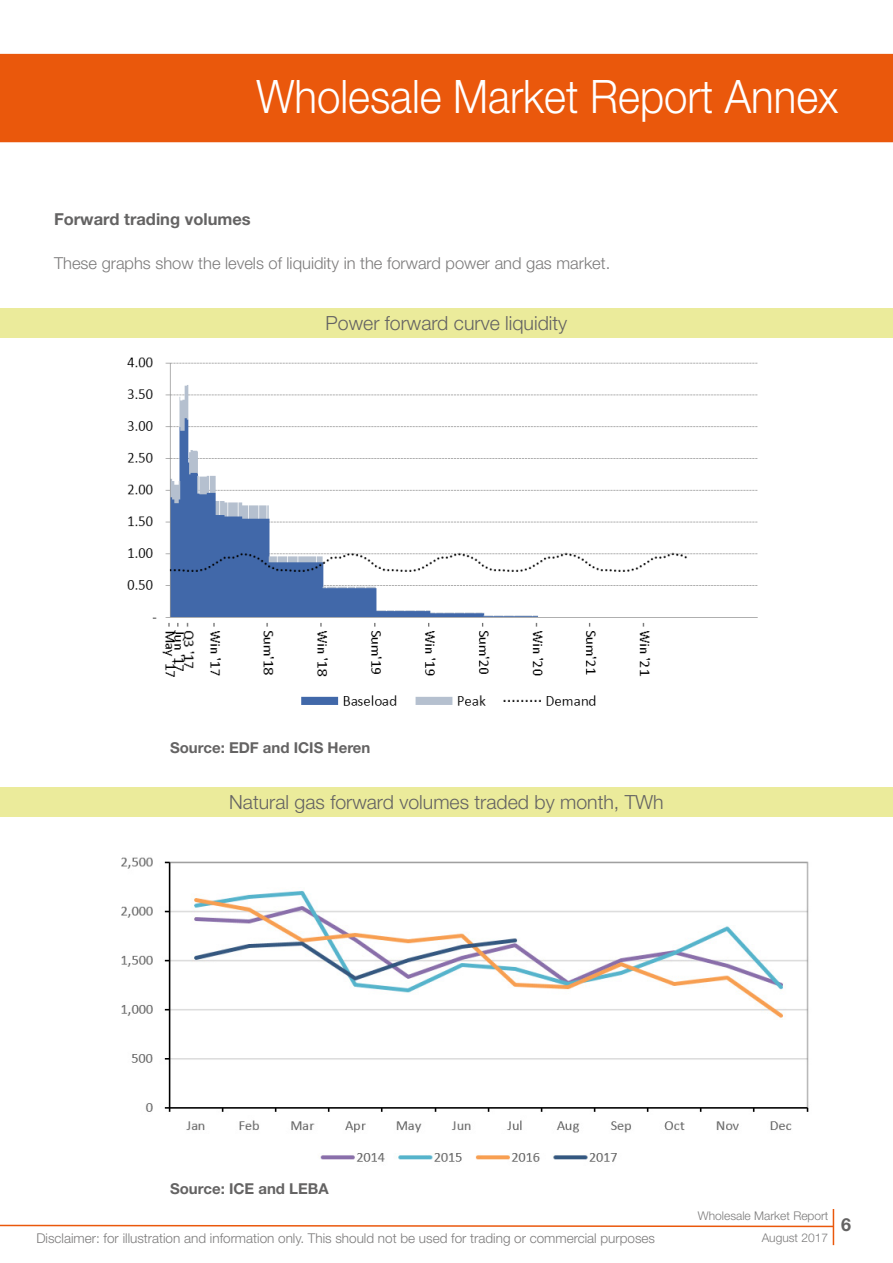
<style>
.page{position:relative;width:893px;height:1263px;background:#fff}
.page>*{position:absolute;margin:0;border:0;box-sizing:border-box;transform-origin:0 0}
.t1{font:300 46.2px "Helvetica Neue LT Std";color:#fff;scale:.91 1}
.t2{font:300 19.5px "Helvetica Neue LT Std";color:#646363}
.t3{font:700 18px "Helvetica Neue LT Std";color:#646363}
.t4{font:300 16.5px "Helvetica Neue LT Std";color:#7c7b7b}
.t5{font:700 16.5px "Helvetica Neue LT Std";color:#646363}
.t6{font:700 15px "Helvetica Neue LT Std";color:#646363}
.t7{font:300 13.5px "Helvetica Neue LT Std";color:#7c7b7b}
.t8{font:300 12px/22px "Helvetica Neue LT Std";color:#7c7b7b;text-align:right}
</style>
<div class="page">
<div style="left:0;top:308px;width:893px;height:29px;background:#ebeb9b"></div>
<img style="left:127px;top:357px;width:631px;height:349px">
<div style="left:0;top:788px;width:893px;height:29px;background:#ebeb9b"></div>
<img style="left:121px;top:857px;width:688px;height:305px">
<svg style="left:0;top:1224px;width:835px;height:4px"></svg>
<hr style="left:833px;top:1209px;width:1px;height:36px;background:#ea580c">
<div style="left:1px;top:55px;width:891px;height:86px;background:#ea580c"></div>
<div style="left:0;top:54px;width:893px;height:88px;border:2px solid #ea580c"></div>
<h1 class="t1" style="left:256px;top:68px;width:641px">Wholesale Market Report Annex</h1>
<p class="t5" style="left:54px;top:209px;width:198px">Forward trading volumes</p>
<p class="t4" style="left:54px;top:253px;width:558px">These graphs show the levels of liquidity in the forward power and gas market.</p>
<h2 class="t2" style="left:326px;top:311px;width:243px">Power forward curve liquidity</h2>
<p class="t6" style="left:170px;top:738px;width:202px">Source: EDF and ICIS Heren</p>
<h2 class="t2" style="left:229px;top:790px;width:436px">Natural gas forward volumes traded by month, TWh</h2>
<p class="t6" style="left:170px;top:1179px;width:160px">Source: ICE and LEBA</p>
<p class="t7" style="left:36px;top:1230px;width:620px">Disclaimer: for illustration and information only. This should not be used for trading or commercial purposes</p>
<p class="t8" style="left:698px;top:1204px;width:132px">Wholesale Market Report<br>August 2017</p>
<h3 class="t3" style="left:841px;top:1213px;width:12px">6</h3>
</div>
